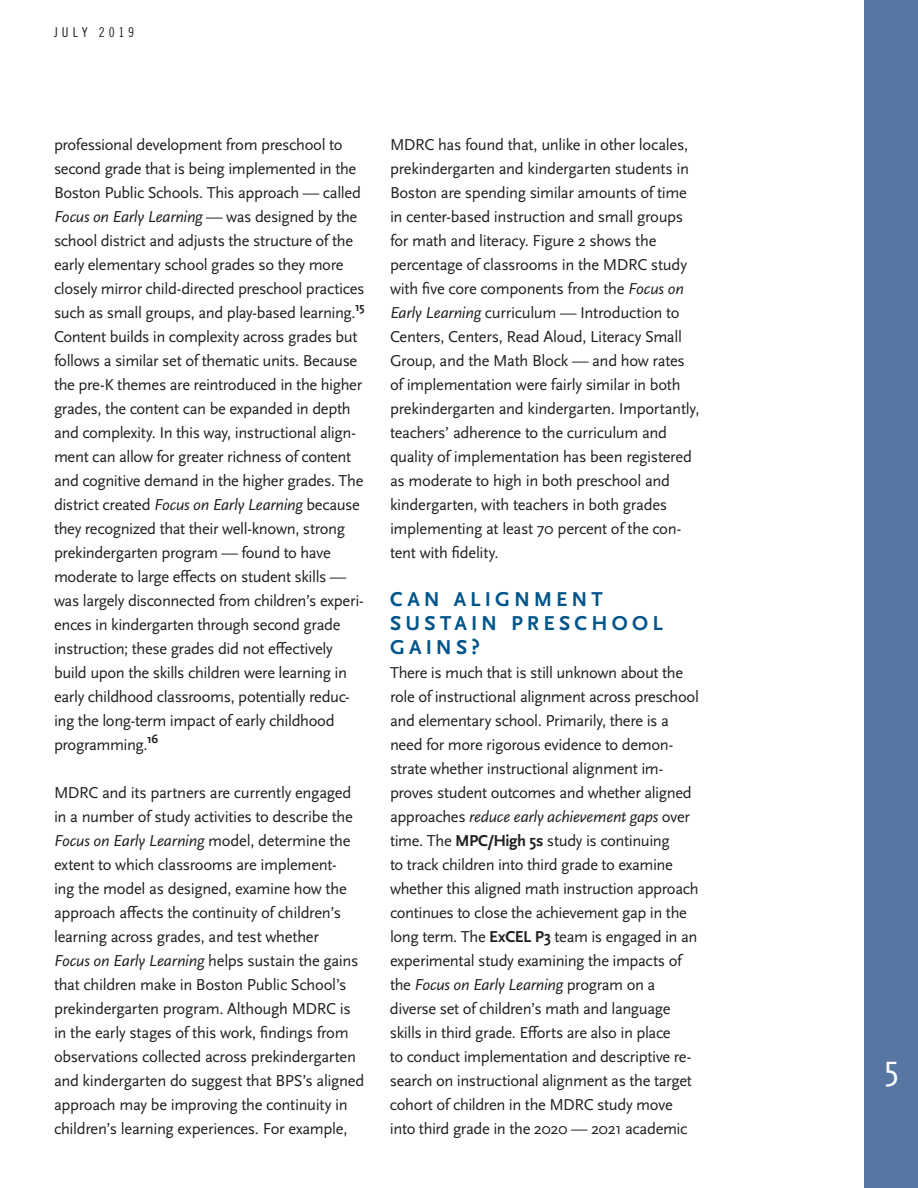
<style>
.page{position:relative;width:918px;height:1188px;background:#fff}
.page>*{position:absolute;margin:0;border:0;box-sizing:border-box;transform-origin:0 0}
.t1{font:36px "Scala Sans OT";color:#fff}
.Policy_Brief_-_Subhe{font:700 21px/24px "Scala Sans OT";letter-spacing:.195em;color:#01558a}
.Policy_Brief_-_Parag{font:16.5px/24px "Scala Sans OT";letter-spacing:-.02em;color:#231f20}
.t2{font:13.5px "Trade Gothic LT Std Cn 18";letter-spacing:.285em;color:#231f20}
.s1{font-style:italic}
.s2{font-weight:700}
</style>
<div class="page">
<div style="left:864px;top:0;width:54px;height:1188px;background:#5876a2"></div>
<p class="t2" style="left:54px;top:24px;width:82px">JULY 2019</p>
<p class="Policy_Brief_-_Parag" style="left:54px;top:133px;width:312px">professional development from preschool to second grade that is being implemented in the Boston Public Schools. This approach — called <span class="s1">Focus on Early Learning</span> — was designed by the school district and adjusts the structure of the early elementary school grades so they more closely mirror child-directed preschool practices such as small groups, and play-based learning.<sup>15<br></sup>Content builds in complexity across grades but follows a similar set of thematic units. Because the pre-K themes are reintroduced in the higher grades, the content can be expanded in depth and complexity. In this way, instructional align&shy;ment can allow for greater richness of content and cognitive demand in the higher grades. The district created <span class="s1">Focus on Early Learning</span> because they recognized that their well-known, strong prekindergarten program — found to have moderate to large effects on student skills — was largely disconnected from children’s experi&shy;ences in kindergarten through second grade instruction; these grades did not effectively build upon the skills children were learning in early childhood classrooms, potentially reduc&shy;ing the long-term impact of early childhood programming.<sup>16</sup></p>
<p class="Policy_Brief_-_Parag" style="left:54px;top:781px;width:312px">MDRC and its partners are currently engaged in a number of study activities to describe the <span class="s1">Focus on Early Learning</span> model, determine the extent to which classrooms are implement-<br>ing the model as designed, examine how the approach affects the continuity of children’s learning across grades, and test whether<br><span class="s1">Focus on Early Learning</span> helps sustain the gains that children make in Boston Public School’s prekindergarten program. Although MDRC is in the early stages of this work, findings from observations collected across prekindergarten and kindergarten do suggest that BPS’s aligned approach may be improving the continuity in children’s learning experiences. For example,</p>
<p class="Policy_Brief_-_Parag" style="left:390px;top:133px;width:311px">MDRC has found that, unlike in other locales, prekindergarten and kindergarten students in Boston are spending similar amounts of time in center-based instruction and small groups for math and literacy. Figure 2 shows the percentage of classrooms in the MDRC study with five core components from the <span class="s1">Focus on Early Learning</span> curriculum — Introduction to Centers, Centers, Read Aloud, Literacy Small Group, and the Math Block — and how rates of implementation were fairly similar in both prekindergarten and kindergarten. Importantly, teachers’ adherence to the curriculum and quality of implementation has been registered as moderate to high in both preschool and kindergarten, with teachers in both grades implementing at least 70 percent of the con&shy;tent with fidelity.</p>
<p class="Policy_Brief_-_Subhe" style="left:390px;top:588px;width:274px">CAN ALIGNMENT<br>SUSTAIN PRESCHOOL<br>GAINS?</p>
<p class="Policy_Brief_-_Parag" style="left:390px;top:661px;width:311px">There is much that is still unknown about the role of instructional alignment across preschool and elementary school. Primarily, there is a need for more rigorous evidence to demon&shy;strate whether instructional alignment im&shy;proves student outcomes and whether aligned approaches <span class="s1">reduce early achievement gaps</span> over time. The <span class="s2">MPC/High 5s</span> study is continuing<br>to track children into third grade to examine whether this aligned math instruction approach continues to close the achievement gap in the long term. The <span class="s2">ExCEL P3</span> team is engaged in an experimental study examining the impacts of the <span class="s1">Focus on Early Learning</span> program on a diverse set of children’s math and language skills in third grade. Efforts are also in place<br>to conduct implementation and descriptive re&shy;search on instructional alignment as the target cohort of children in the MDRC study move into third grade in the 2020 — 2021 academic</p>
<h1 class="t1" style="left:884px;top:1048px;width:16px">5</h1>
</div>
